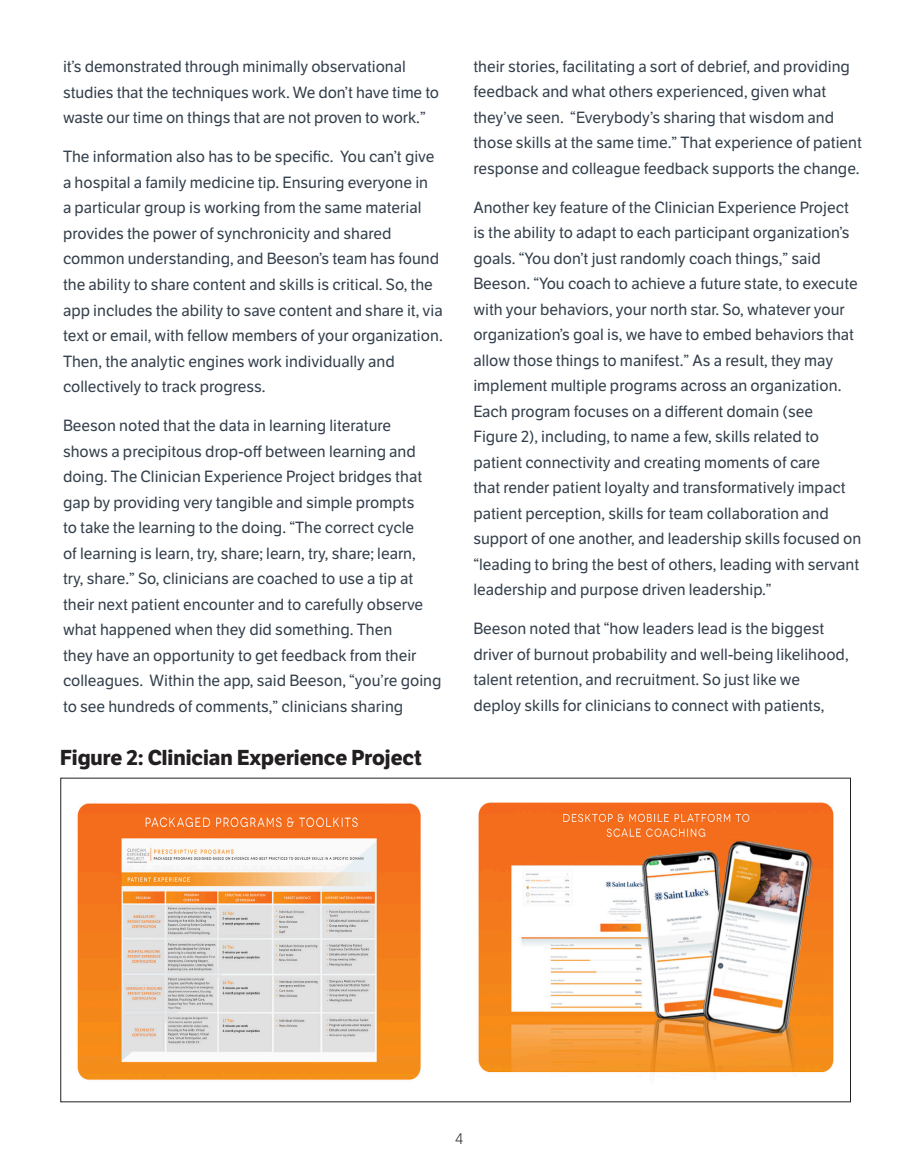
<style>
.page{position:relative;width:918px;height:1175px;background:#fff}
.page>*{position:absolute;margin:0;border:0;box-sizing:border-box;transform-origin:0 0}
.subheads{font:700 21px "LFT Etica";color:#231f20}
.Body_text_10_5_Etica{font:15.75px/25.5px "LFT Etica";color:#333f4b}
.t1{font:300 15px "LFT Etica";color:#231f20}
</style>
<div class="page">
<img style="left:77px;top:802px;width:757px;height:278px">
<p class="Body_text_10_5_Etica" style="left:63px;top:54px;width:378px">it’s demonstrated through minimally observational studies that the techniques work. We don’t have time to waste our time on things that are not proven to work.”</p>
<p class="Body_text_10_5_Etica" style="left:63px;top:144px;width:381px">The information also has to be specific. You can’t give a hospital a family medicine tip. Ensuring everyone in<br>a particular group is working from the same material provides the power of synchronicity and shared common understanding, and Beeson’s team has found the ability to share content and skills is critical. So, the app includes the ability to save content and share it, via text or email, with fellow members of your organization.<br>Then, the analytic engines work individually and collectively to track progress.</p>
<p class="Body_text_10_5_Etica" style="left:63px;top:413px;width:380px">Beeson noted that the data in learning literature<br>shows a precipitous drop-off between learning and doing. The Clinician Experience Project bridges that gap by providing very tangible and simple prompts<br>to take the learning to the doing. “The correct cycle<br>of learning is learn, try, share; learn, try, share; learn,<br>try, share.” So, clinicians are coached to use a tip at their next patient encounter and to carefully observe what happened when they did something. Then<br>they have an opportunity to get feedback from their colleagues. Within the app, said Beeson, “you’re going to see hundreds of comments,” clinicians sharing</p>
<p class="subheads" style="left:60px;top:744px;width:363px">Figure 2: Clinician Experience Project</p>
<p class="Body_text_10_5_Etica" style="left:473px;top:54px;width:390px">their stories, facilitating a sort of debrief, and providing feedback and what others experienced, given what they’ve seen. “Everybody’s sharing that wisdom and those skills at the same time.” That experience of patient response and colleague feedback supports the change.</p>
<p class="Body_text_10_5_Etica" style="left:473px;top:195px;width:389px">Another key feature of the Clinician Experience Project is the ability to adapt to each participant organization’s goals. “You don’t just randomly coach things,” said Beeson. “You coach to achieve a future state, to execute with your behaviors, your north star. So, whatever your organization’s goal is, we have to embed behaviors that allow those things to manifest.” As a result, they may implement multiple programs across an organization.<br>Each program focuses on a different domain (see Figure 2), including, to name a few, skills related to patient connectivity and creating moments of care<br>that render patient loyalty and transformatively impact patient perception, skills for team collaboration and support of one another, and leadership skills focused on “leading to bring the best of others, leading with servant leadership and purpose driven leadership.”</p>
<p class="Body_text_10_5_Etica" style="left:473px;top:616px;width:377px">Beeson noted that “how leaders lead is the biggest driver of burnout probability and well-being likelihood, talent retention, and recruitment. So just like we deploy skills for clinicians to connect with patients,</p>
<p class="t1" style="left:455px;top:1130px;width:9px">4</p>
</div>
